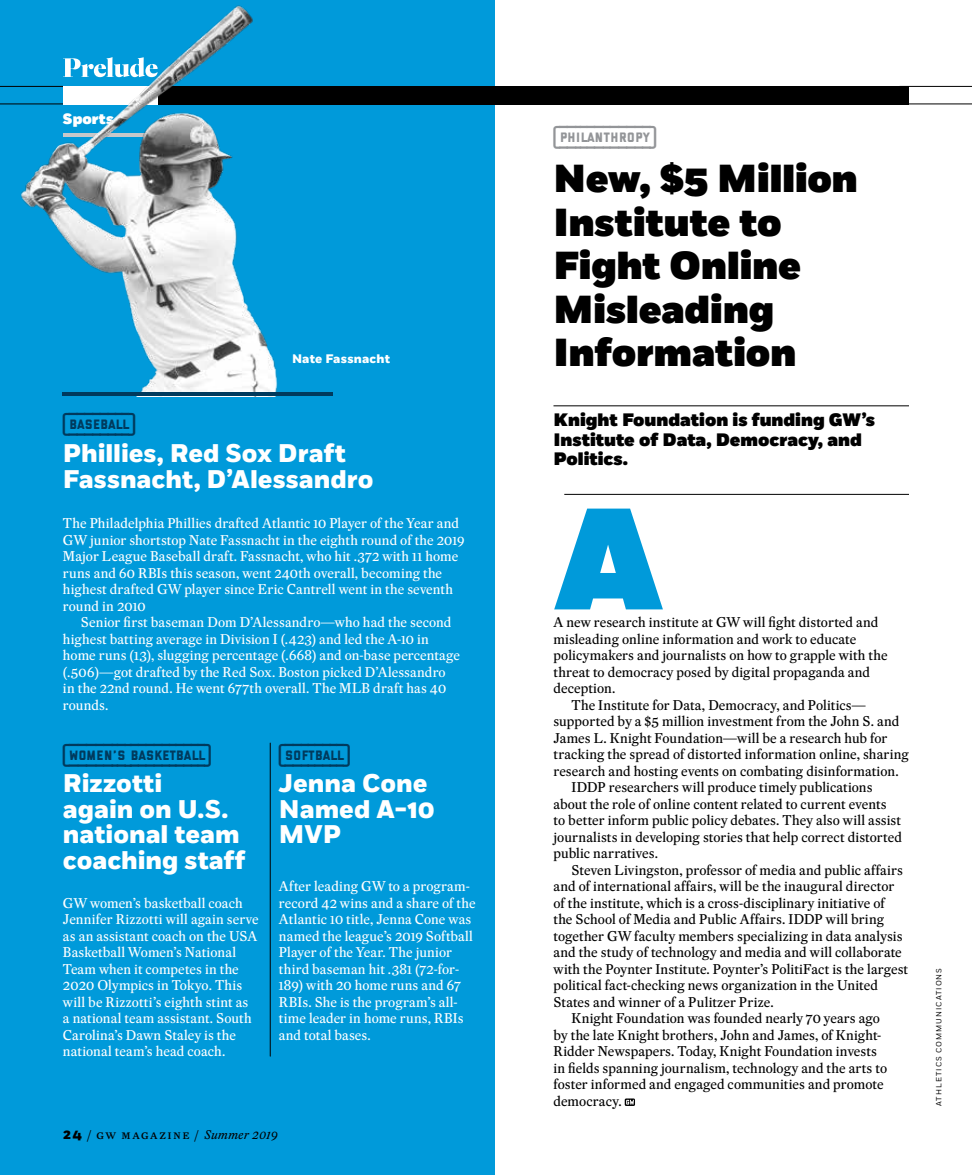
<style>
.page{position:relative;width:972px;height:1175px;background:#fff}
.page>*{position:absolute;margin:0;border:0;box-sizing:border-box;transform-origin:0 0}
.t1{font:900 144px "Fort";color:#009ada}
.t2{font:900 39px/43.5px "Fort";color:#000}
.t3{font:800 25.5px/25.5px "Fort";color:#fff}
.t4{font:22.8px "GW Liberated Rubric";letter-spacing:.025em;color:#003a5d}
.t5{font:22.8px "GW Liberated Rubric";letter-spacing:.025em;color:#939598}
.t6{font:900 18px/19.5px "Fort";color:#000}
.t7{font:900 15px "Fort";color:#fff}
.t8{font:13.8px "Eudald News";letter-spacing:.005em;color:#000}
.t9{font:13.8px/16.5px "Eudald News";letter-spacing:.005em;color:#fff}
.t10{font:12.3px "Eudald News";letter-spacing:.115em;color:#000}
.t11{font:800 12.3px "Fort";letter-spacing:.015em;color:#fff}
.t12{font:7.5px "Fort";letter-spacing:.135em;color:#000}
.s1{font-family:"Fort";font-weight:800;font-size:13.8px}
.s2{font-style:italic}
</style>
<div class="page">
<div style="left:0;top:0;width:495px;height:1174px;background:#009ada"></div>
<hr style="left:270px;top:743px;width:1px;height:313px;background:#000">
<div style="left:158px;top:86px;width:751px;height:18px;background:#000"></div>
<hr style="left:900px;top:86px;width:72px;height:1px;background:#000">
<hr style="left:0;top:86px;width:63px;height:1px;background:#000">
<hr style="left:900px;top:104px;width:72px;height:1px;background:#000">
<hr style="left:0;top:104px;width:63px;height:1px;background:#000">
<img style="left:19px;top:5px;width:420px;height:391px">
<hr style="left:63px;top:392px;width:270px;height:4px;background:#003a5d">
<hr style="left:554px;top:405px;width:355px;height:1px;background:#000">
<hr style="left:564px;top:494px;width:345px;height:1px;background:#000">
<svg style="left:625px;top:1098px;width:10px;height:7px"></svg>
<p class="t7" style="left:63px;top:110px;width:52px">Sports</p>
<p class="t11" style="left:292px;top:351px;width:100px">Nate Fassnacht</p>
<h3 class="t4" style="left:63px;top:413px;width:74px">[BASEBALL]</h3>
<h3 class="t3" style="left:63px;top:441px;width:312px">Phillies, Red Sox Draft<br>Fassnacht, D’Alessandro</h3>
<p class="t9" style="left:63px;top:515px;width:403px">The Philadelphia Phillies drafted Atlantic 10 Player of the Year and GW junior shortstop Nate Fassnacht in the eighth round of the 2019<br>Major League Baseball draft. Fassnacht, who hit .372 with 11 home runs and 60 RBIs this season, went 240th overall, becoming the highest drafted GW player since Eric Cantrell went in the seventh round in 2010</p>
<p class="t9" style="left:63px;top:614px;width:398px;text-indent:18px">Senior first baseman Dom D’Alessandro—who had the second highest batting average in Division I (.423) and led the A-10 in home runs (13), slugging percentage (.668) and on-base percentage (.506)—got drafted by the Red Sox. Boston picked D’Alessandro in the 22nd round. He went 677th overall. The MLB draft has 40 rounds.</p>
<h3 class="t4" style="left:63px;top:743px;width:150px">[WOMEN’S BASKETBALL]</h3>
<h3 class="t3" style="left:63px;top:771px;width:184px">Rizzotti<br>again on U.S. national team coaching staff</h3>
<p class="t9" style="left:63px;top:894px;width:197px">GW women’s basketball coach<br>Jennifer Rizzotti will again serve as an assistant coach on the USA<br>Basketball Women’s National<br>Team when it competes in the<br>2020 Olympics in Tokyo. This will be Rizzotti’s eighth stint as<br>a national team assistant. South<br>Carolina’s Dawn Staley is the national team’s head coach.</p>
<h3 class="t4" style="left:279px;top:743px;width:73px">[SOFTBALL]</h3>
<h3 class="t3" style="left:279px;top:771px;width:157px">Jenna Cone<br>Named A-10<br>MVP</h3>
<p class="t9" style="left:279px;top:878px;width:198px">After leading GW to a program&shy;record 42 wins and a share of the<br>Atlantic 10 title, Jenna Cone was named the league’s 2019 Softball<br>Player of the Year. The junior third baseman hit .381 (72-for-<br>189) with 20 home runs and 67<br>RBIs. She is the program’s all&shy;time leader in home runs, RBIs and total bases.</p>
<p class="t10" style="left:63px;top:1126px;width:216px"><span class="s1">24</span> / gw magazine / <span class="s2">Summer 2019</span></p>
<h3 class="t5" style="left:554px;top:125px;width:104px">[PHILANTHROPY]</h3>
<h2 class="t2" style="left:554px;top:159px;width:306px">New, $5 Million<br>Institute to<br>Fight Online<br>Misleading<br>Information</h2>
<h3 class="t6" style="left:554px;top:411px;width:323px">Knight Foundation is funding GW’s<br>Institute of Data, Democracy, and<br>Politics.</h3>
<h1 class="t1" style="left:554px;top:469px;width:112px">A</h1>
<p class="t8" style="left:554px;top:612px;width:326px">A new research institute at GW will fight distorted and</p>
<p class="t8" style="left:554px;top:629px;width:304px">misleading online information and work to educate</p>
<p class="t8" style="left:554px;top:645px;width:336px">policymakers and journalists on how to grapple with the</p>
<p class="t8" style="left:554px;top:662px;width:318px">threat to democracy posed by digital propaganda and</p>
<p class="t8" style="left:554px;top:678px;width:63px">deception.</p>
<p class="t8" style="left:571px;top:695px;width:296px">The Institute for Data, Democracy, and Politics—</p>
<p class="t8" style="left:554px;top:711px;width:347px">supported by a $5 million investment from the John S. and</p>
<p class="t8" style="left:554px;top:728px;width:336px">James L. Knight Foundation—will be a research hub for</p>
<p class="t8" style="left:554px;top:744px;width:357px">tracking the spread of distorted information online, sharing</p>
<p class="t8" style="left:554px;top:761px;width:347px">research and hosting events on combating disinformation.</p>
<p class="t8" style="left:571px;top:777px;width:303px">IDDP researchers will produce timely publications</p>
<p class="t8" style="left:554px;top:794px;width:335px">about the role of online content related to current events</p>
<p class="t8" style="left:554px;top:810px;width:349px">to better inform public policy debates. They also will assist</p>
<p class="t8" style="left:554px;top:827px;width:350px">journalists in developing stories that help correct distorted</p>
<p class="t8" style="left:554px;top:843px;width:106px">public narratives.</p>
<p class="t8" style="left:571px;top:860px;width:333px">Steven Livingston, professor of media and public affairs</p>
<p class="t8" style="left:554px;top:876px;width:343px">and of international affairs, will be the inaugural director</p>
<p class="t8" style="left:554px;top:893px;width:333px">of the institute, which is a cross-disciplinary initiative of</p>
<p class="t8" style="left:554px;top:909px;width:332px">the School of Media and Public Affairs. IDDP will bring</p>
<p class="t8" style="left:554px;top:926px;width:350px">together GW faculty members specializing in data analysis</p>
<p class="t8" style="left:554px;top:942px;width:350px">and the study of technology and media and will collaborate</p>
<p class="t8" style="left:554px;top:959px;width:356px">with the Poynter Institute. Poynter’s PolitiFact is the largest</p>
<p class="t8" style="left:554px;top:975px;width:326px">political fact-checking news organization in the United</p>
<p class="t8" style="left:554px;top:992px;width:222px">States and winner of a Pulitzer Prize.</p>
<p class="t8" style="left:571px;top:1008px;width:310px">Knight Foundation was founded nearly 70 years ago</p>
<p class="t8" style="left:554px;top:1025px;width:329px">by the late Knight brothers, John and James, of Knight-</p>
<p class="t8" style="left:554px;top:1041px;width:325px">Ridder Newspapers. Today, Knight Foundation invests</p>
<p class="t8" style="left:554px;top:1058px;width:335px">in fields spanning journalism, technology and the arts to</p>
<p class="t8" style="left:554px;top:1074px;width:332px">foster informed and engaged communities and promote</p>
<p class="t8" style="left:554px;top:1091px;width:70px">democracy.</p>
<p class="t12" style="left:935px;top:1106px;width:139px;rotate:-90deg">ATHLETICS COMMUNICATIONS</p>
</div>
